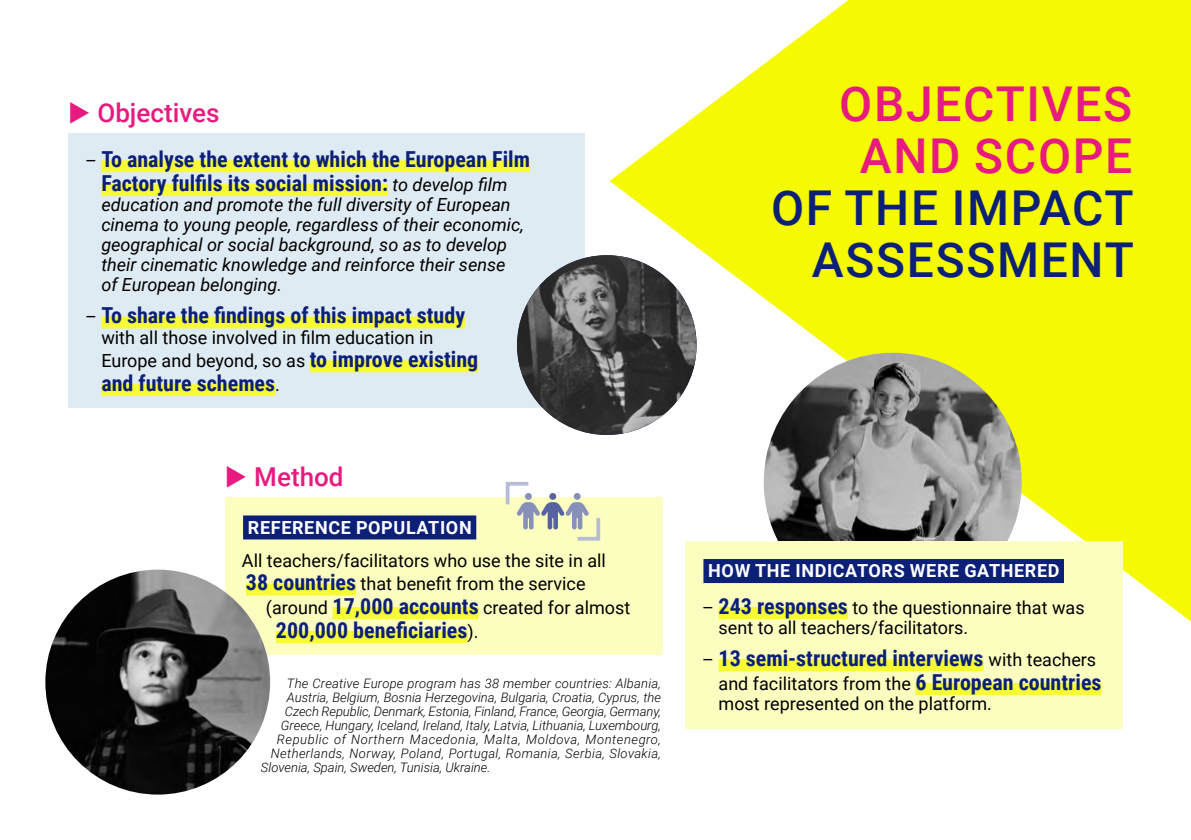
<style>
.page{position:relative;width:1191px;height:840px;background:#fff}
.page>*{position:absolute;margin:0;border:0;box-sizing:border-box;transform-origin:0 0}
.t1{font:500 48px/51.8px "Roboto";letter-spacing:.035em;color:#0d2078;text-align:right}
.t2{font:500 48px/51.8px "Roboto";letter-spacing:.035em;color:#e71a80;text-align:center}
.t3{font:500 26px "Roboto";color:#e71a80}
.t4{font:700 22px/23.8px "Roboto Condensed";color:#0d2078;text-align:center}
.t5{font:18px/23.8px "Roboto";color:#000}
.t6{font:italic 18px/20px "Roboto";color:#000}
.t7{font:700 18px "Roboto";letter-spacing:.035em;color:#fff}
.t8{font:italic 300 13px "Roboto";color:#000}
.t9{font:italic 300 13px "Roboto";letter-spacing:.025em;color:#000}
.t10{font:italic 300 13px "Roboto";letter-spacing:.04em;color:#000}
.s1{font-family:"Roboto";font-weight:400;font-size:18px;color:#000}
.s2{font-family:"Roboto";font-weight:400;font-style:italic;font-size:18px;color:#000}
.s3{font-family:"Roboto Condensed";font-weight:700;font-size:22px;color:#0d2078}
</style>
<div class="page">
<svg style="left:609px;top:0;width:582px;height:621px;fill:#f5fa03"></svg>
<img style="left:763px;top:352px;width:258px;height:188px">
<div style="left:68px;top:134px;width:516px;height:274px;background:#dfebf3"></div>
<div style="left:101px;top:160px;width:429px;height:12px;background:#f7fb35"></div>
<div style="left:101px;top:184px;width:287px;height:12px;background:#f7fb35"></div>
<div style="left:101px;top:316px;width:364px;height:12px;background:#f7fb35"></div>
<div style="left:310px;top:360px;width:168px;height:12px;background:#f7fb35"></div>
<div style="left:101px;top:384px;width:174px;height:12px;background:#f7fb35"></div>
<div style="left:685px;top:540px;width:438px;height:188px;background:#fcfec0"></div>
<div style="left:703px;top:558px;width:361px;height:24px;background:#0d2078"></div>
<div style="left:718px;top:606px;width:130px;height:12px;background:#f7fb35"></div>
<div style="left:718px;top:659px;width:265px;height:12px;background:#f7fb35"></div>
<div style="left:915px;top:682px;width:186px;height:12px;background:#f7fb35"></div>
<div style="left:225px;top:497px;width:437px;height:157px;background:#fcfec0"></div>
<div style="left:243px;top:515px;width:233px;height:24px;background:#0d2078"></div>
<div style="left:246px;top:583px;width:110px;height:12px;background:#f7fb35"></div>
<div style="left:332px;top:607px;width:147px;height:12px;background:#f7fb35"></div>
<div style="left:276px;top:630px;width:191px;height:12px;background:#f7fb35"></div>
<svg style="left:505px;top:482px;width:96px;height:59px"></svg>
<img style="left:517px;top:255px;width:179px;height:179px;border-radius:90px">
<img style="left:45px;top:569px;width:225px;height:225px;border-radius:112px">
<h2 class="t3" style="left:68px;top:95px;width:153px">◆ Objectives</h2>
<p class="t4" style="left:85px;top:147px;width:446px"><span class="s1">–</span> To analyse the extent to which the European Film<br>Factory fulfils its social mission: <span class="s2">to develop film</span></p>
<p class="t6" style="left:101px;top:194px;width:424px">education and promote the full diversity of European cinema to young people, regardless of their economic, geographical or social background, so as to develop their cinematic knowledge and reinforce their sense of European belonging.</p>
<p class="t4" style="left:85px;top:303px;width:382px"><span class="s1">–</span> To share the findings of this impact study</p>
<p class="t5" style="left:101px;top:324px;width:378px">with all those involved in film education in<br>Europe and beyond, so as <span class="s3">to improve existing</span></p>
<p class="t4" style="left:101px;top:370px;width:180px">and future schemes<span class="s1">.</span></p>
<h2 class="t3" style="left:225px;top:458px;width:120px">◆ Method</h2>
<p class="t7" style="left:248px;top:514px;width:225px">REFERENCE POPULATION</p>
<p class="t5" style="left:242px;top:547px;width:365px">All teachers/facilitators who use the site in all<br><span class="s3">38 countries</span> that benefit from the service</p>
<p class="t5" style="left:266px;top:595px;width:366px">(around <span class="s3">17,000 accounts</span> created for almost</p>
<p class="t4" style="left:276px;top:617px;width:204px">200,000 beneficiaries<span class="s1">).</span></p>
<p class="t8" style="left:287px;top:673px;width:375px">The Creative Europe program has 38 member countries: Albania,</p>
<p class="t8" style="left:287px;top:687px;width:375px">Austria, Belgium, Bosnia Herzegovina, Bulgaria, Croatia, Cyprus, the</p>
<p class="t8" style="left:285px;top:701px;width:377px">Czech Republic, Denmark, Estonia, Finland, France, Georgia, Germany,</p>
<p class="t8" style="left:281px;top:715px;width:381px">Greece, Hungary, Iceland, Ireland, Italy, Latvia, Lithuania, Luxembourg,</p>
<p class="t10" style="left:277px;top:729px;width:386px">Republic of Northern Macedonia, Malta, Moldova, Montenegro,</p>
<p class="t9" style="left:271px;top:743px;width:391px">Netherlands, Norway, Poland, Portugal, Romania, Serbia, Slovakia,</p>
<p class="t8" style="left:261px;top:757px;width:231px">Slovenia, Spain, Sweden, Tunisia, Ukraine.</p>
<h1 class="t2" style="left:839px;top:76px;width:294px">OBJECTIVES<br>AND SCOPE</h1>
<h1 class="t1" style="left:771px;top:180px;width:364px">OF THE IMPACT<br>ASSESSMENT</h1>
<p class="t7" style="left:708px;top:558px;width:353px">HOW THE INDICATORS WERE GATHERED</p>
<p class="t5" style="left:718px;top:596px;width:367px;line-height:20px;text-indent:-16px">– <span class="s3">243 responses</span> to the questionnaire that was sent to all teachers/facilitators.</p>
<p class="t4" style="left:702px;top:645px;width:395px"><span class="s1">–</span> 13 semi-structured interviews <span class="s1">with teachers</span></p>
<p class="t5" style="left:718px;top:672px;width:384px;line-height:20px">and facilitators from the <span class="s3">6 European countries </span>most represented on the platform.</p>
</div>
